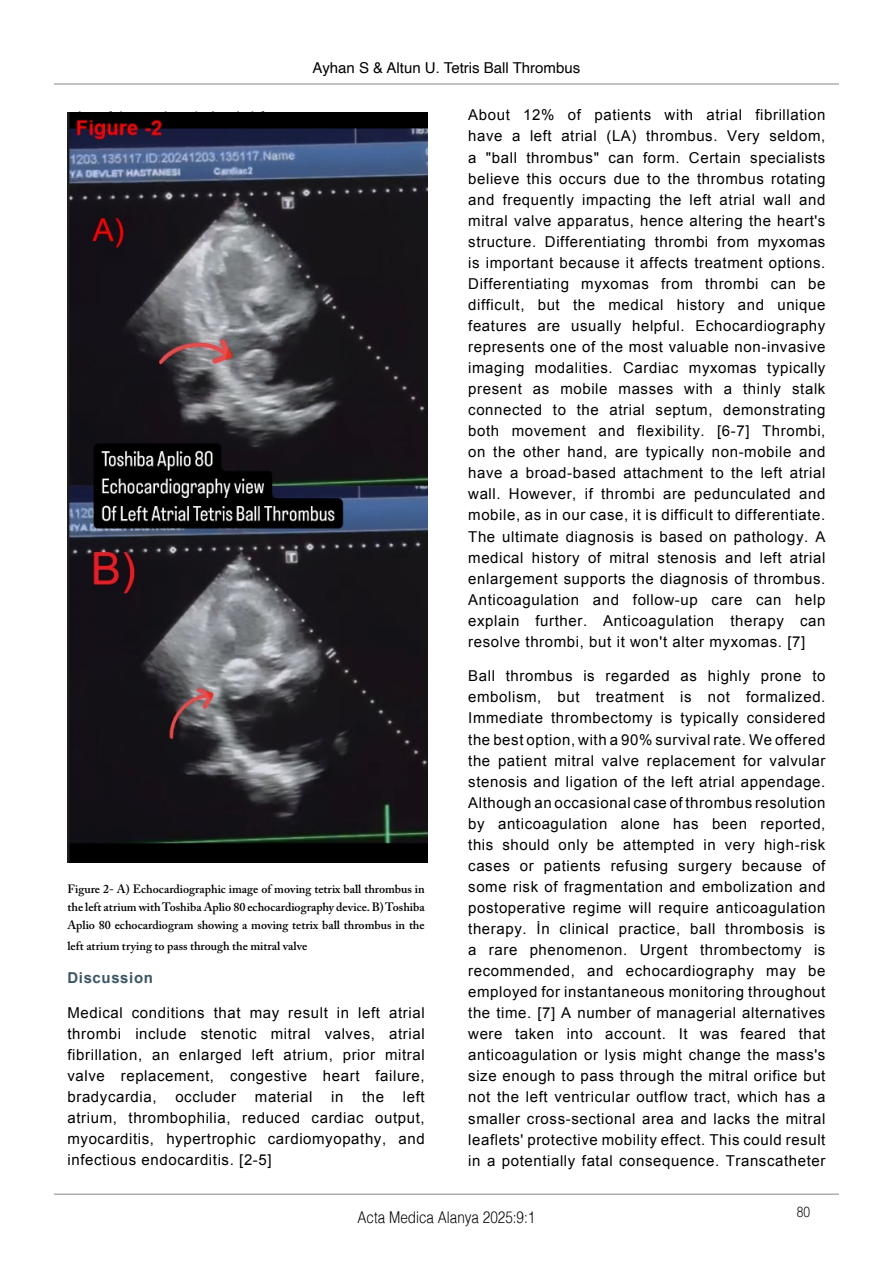
<style>
.page{position:relative;width:893px;height:1263px;background:#fff}
.page>*{position:absolute;margin:0;border:0;box-sizing:border-box;transform-origin:0 0}
.t1{font:300 16.2px "Helv";color:#000;scale:.83 1}
.Ana_Metin_Al__ActaMedica{font:15px/21px "Arial";letter-spacing:.04em;color:#000;text-align:justify}
.t2{font:15px "Helvetica";color:#000}
.Ana_Metin_Al__ActaMedica-2{font:700 15px "Arial";letter-spacing:.04em;color:#3c5764}
.t3{font:300 14.4px "Helv";color:#000;scale:.83 1}
.Tablo{font:600 12px/18px "Adobe Caslon Pro";color:#000;text-align:justify}
</style>
<div class="page">
<hr style="left:54px;top:84px;width:785px;height:1px;background:#000">
<hr style="left:54px;top:1194px;width:785px;height:1px;background:#000">
<img style="left:68px;top:112px;width:360px;height:750px">
<p class="t2" style="left:313px;top:56px;width:269px">Ayhan S &amp; Altun U. Tetris Ball Thrombus</p>
<p class="Tablo" style="left:68px;top:880px;width:359px">Figure 2- A) Echocardiographic image of moving tetrix ball thrombus in the left atrium with Toshiba Aplio 80 echocardiography device. B) Toshiba Aplio 80 echocardiogram showing a moving tetrix ball thrombus in the</p>
<p class="Tablo" style="left:68px;top:937px;width:241px">left atrium trying to pass through the mitral valve</p>
<p class="Ana_Metin_Al__ActaMedica-2" style="left:68px;top:968px;width:87px">Discussion</p>
<p class="Ana_Metin_Al__ActaMedica" style="left:68px;top:1002px;width:359px">Medical conditions that may result in left atrial thrombi include stenotic mitral valves, atrial fibrillation, an enlarged left atrium, prior mitral valve replacement, congestive heart failure, bradycardia, occluder material in the left atrium, thrombophilia, reduced cardiac output, myocarditis, hypertrophic cardiomyopathy, and infectious endocarditis. [2-5]</p>
<p class="Ana_Metin_Al__ActaMedica" style="left:468px;top:105px;width:359px">About 12% of patients with atrial fibrillation have a left atrial (LA) thrombus. Very seldom, a "ball thrombus" can form. Certain specialists believe this occurs due to the thrombus rotating and frequently impacting the left atrial wall and mitral valve apparatus, hence altering the heart's structure. Differentiating thrombi from myxomas is important because it affects treatment options.<br>Differentiating myxomas from thrombi can be difficult, but the medical history and unique features are usually helpful. Echocardiography represents one of the most valuable non-invasive imaging modalities. Cardiac myxomas typically present as mobile masses with a thinly stalk connected to the atrial septum, demonstrating both movement and flexibility. [6-7] Thrombi, on the other hand, are typically non-mobile and have a broad-based attachment to the left atrial wall. However, if thrombi are pedunculated and mobile, as in our case, it is difficult to differentiate.<br>The ultimate diagnosis is based on pathology. A medical history of mitral stenosis and left atrial enlargement supports the diagnosis of thrombus.<br>Anticoagulation and follow-up care can help explain further. Anticoagulation therapy can resolve thrombi, but it won't alter myxomas. [7]</p>
<p class="Ana_Metin_Al__ActaMedica" style="left:468px;top:666px;width:359px">Ball thrombus is regarded as highly prone to embolism, but treatment is not formalized.<br>Immediate thrombectomy is typically considered the best option, with a 90% survival rate. We offered the patient mitral valve replacement for valvular stenosis and ligation of the left atrial appendage.<br>Although an occasional case of thrombus resolution by anticoagulation alone has been reported, this should only be attempted in very high-risk cases or patients refusing surgery because of some risk of fragmentation and embolization and postoperative regime will require anticoagulation therapy. İn clinical practice, ball thrombosis is a rare phenomenon. Urgent thrombectomy is recommended, and echocardiography may be employed for instantaneous monitoring throughout the time. [7] A number of managerial alternatives were taken into account. It was feared that anticoagulation or lysis might change the mass's size enough to pass through the mitral orifice but not the left ventricular outflow tract, which has a smaller cross-sectional area and lacks the mitral leaflets' protective mobility effect. This could result in a potentially fatal consequence. Transcatheter</p>
<p class="t1" style="left:358px;top:1207px;width:216px">Acta Medica Alanya 2025:9:1</p>
<p class="t3" style="left:797px;top:1203px;width:18px">80</p>
</div>
